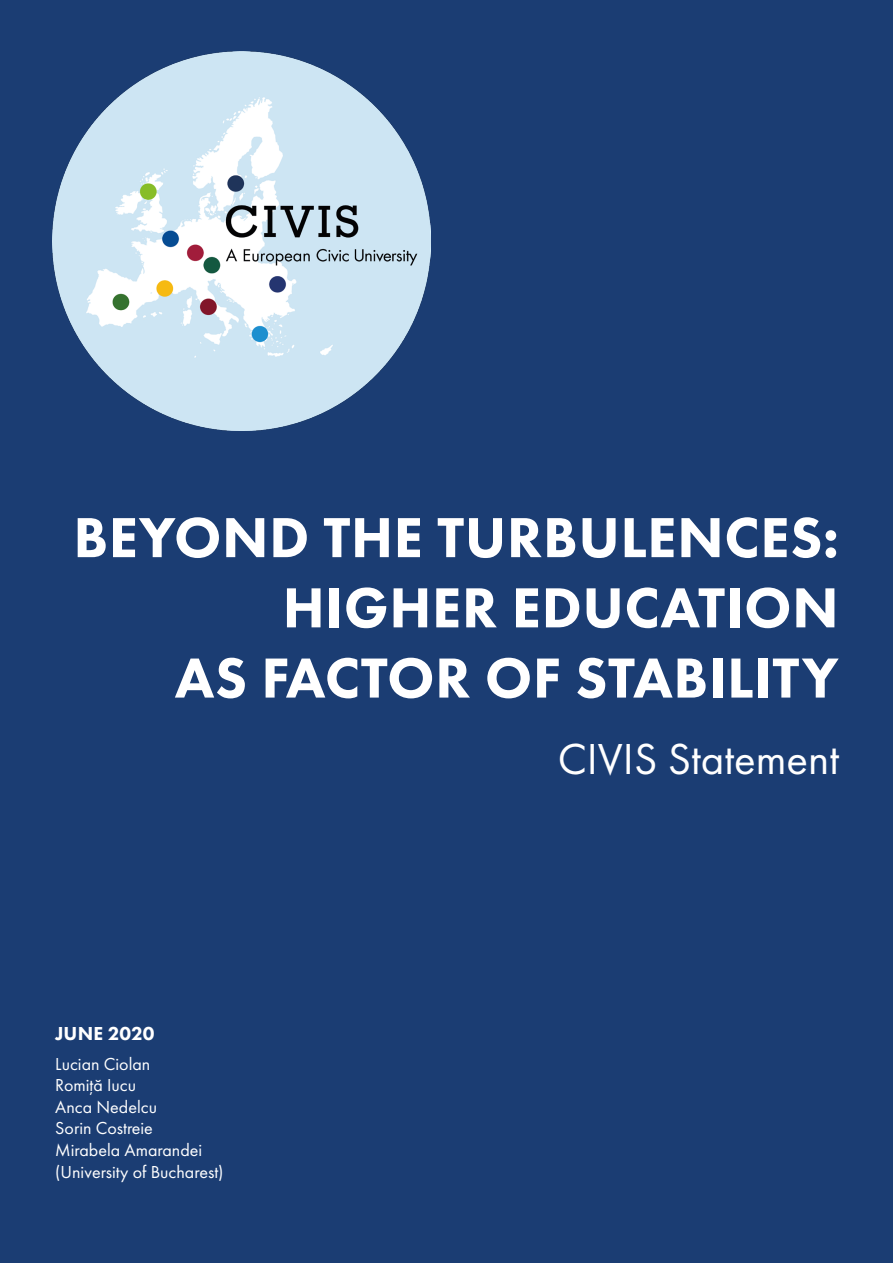
<style>
.page{position:relative;width:893px;height:1263px;background:#1b3d73}
.page>*{position:absolute;margin:0;border:0;box-sizing:border-box;transform-origin:0 0}
.t1{font:800 58.5px "Futura PT";letter-spacing:.01em;color:#fff}
.t2{font:45px "Futura PT";color:#fff}
.t3{font:800 19.5px "Futura PT";letter-spacing:.005em;color:#fff}
.t4{font:18px "Futura PT";color:#fff}
</style>
<div class="page">
<img style="left:52px;top:52px;width:379px;height:378px">
<p class="t1" style="left:73px;top:501px;width:767px">BEYOND THE TURBULENCES:</p>
<p class="t1" style="left:283px;top:571px;width:557px">HIGHER EDUCATION</p>
<p class="t1" style="left:175px;top:641px;width:665px">AS FACTOR OF STABILITY</p>
<p class="t3" style="left:55px;top:1021px;width:101px">JUNE 2020</p>
<p class="t4" style="left:55px;top:1053px;width:97px">Lucian Ciolan</p>
<p class="t4" style="left:55px;top:1074px;width:82px">Romiță Iucu</p>
<p class="t4" style="left:55px;top:1096px;width:103px">Anca Nedelcu</p>
<p class="t4" style="left:55px;top:1118px;width:99px">Sorin Costreie</p>
<p class="t4" style="left:55px;top:1139px;width:148px">Mirabela Amarandei</p>
<p class="t4" style="left:55px;top:1161px;width:170px">(University of Bucharest)</p>
<p class="t2" style="left:558px;top:732px;width:283px">CIVIS Statement</p>
</div>
